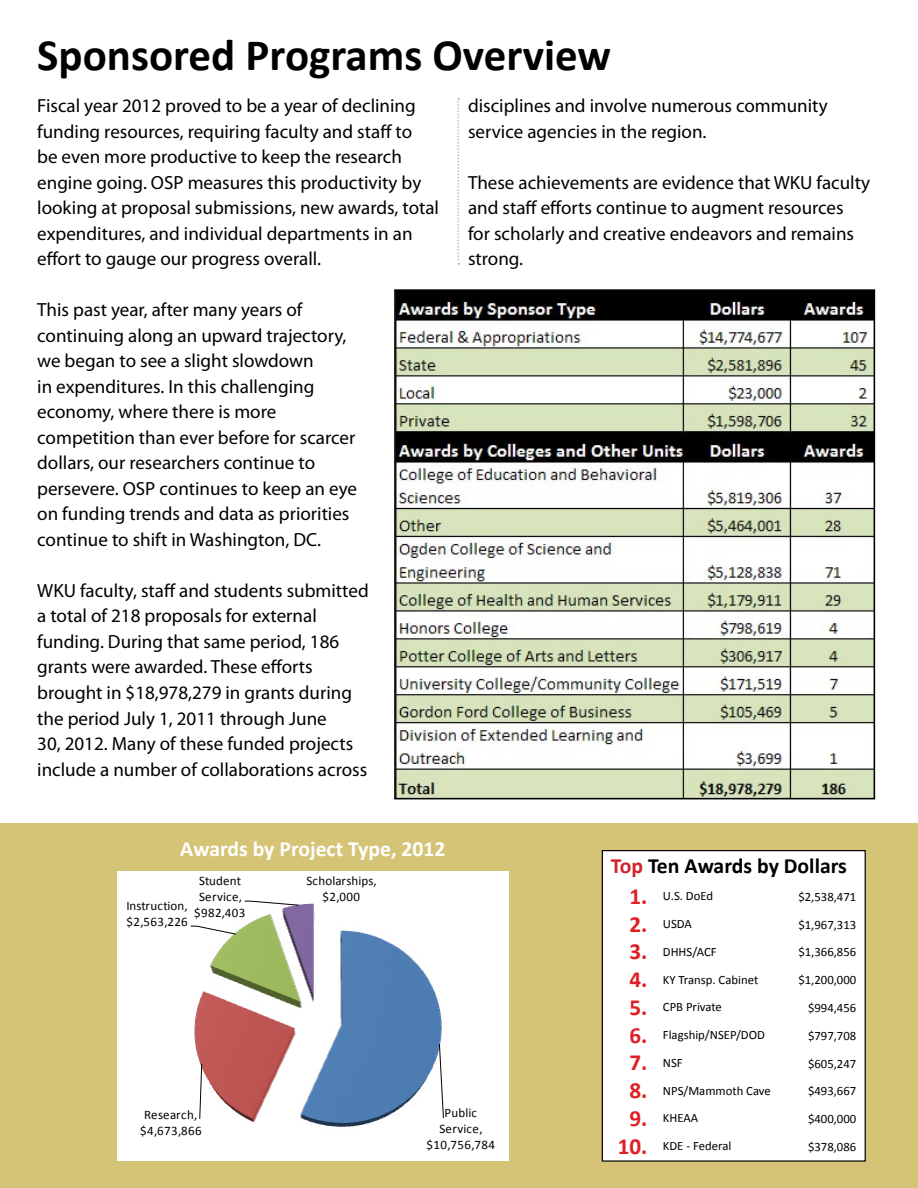
<style>
.page{position:relative;width:918px;height:1188px;background:#fff}
.page>*{position:absolute;margin:0;border:0;box-sizing:border-box;transform-origin:0 0}
.t1{font:700 45px "Calibri";color:#000}
.t2{font:700 23.1px/27.8px "Calibri";color:#de1f26;text-align:center}
.t3{font:700 21.75px "Calibri";color:#fff}
.t4{font:700 21.75px "Calibri";color:#000}
.t5{font:19.05px/25.5px "Myriad Pro";color:#000}
.t6{font:13.05px/16px "Calibri";letter-spacing:.015em;color:#000;text-align:center}
.t7{font:12.75px/27.8px "Calibri";color:#000}
.s1{color:#d2232a}
</style>
<div class="page">
<svg style="left:458px;top:98px;width:1px;height:167px"></svg>
<div style="left:0;top:823px;width:918px;height:365px;background:#d5c476"></div>
<svg style="left:117px;top:871px;width:392px;height:290px;background:#d3d4d9"></svg>
<div style="left:602px;top:850px;width:264px;height:312px;background:#fff;border:1px solid #000101"></div>
<img style="left:397px;top:292px;width:475px;height:504px">
<div style="left:394px;top:289px;width:481px;height:510px;border:2px solid #000"></div>
<h1 class="t1" style="left:37px;top:27px;width:575px">Sponsored Programs Overview</h1>
<p class="t5" style="left:37px;top:93px;width:403px">Fiscal year 2012 proved to be a year of declining funding resources, requiring faculty and staff to<br>be even more productive to keep the research engine going. OSP measures this productivity by looking at proposal submissions, new awards, total expenditures, and individual departments in an effort to gauge our progress overall.</p>
<p class="t5" style="left:37px;top:297px;width:321px">This past year, after many years of continuing along an upward trajectory, we began to see a slight slowdown<br>in expenditures. In this challenging economy, where there is more competition than ever before for scarcer dollars, our researchers continue to persevere. OSP continues to keep an eye on funding trends and data as priorities continue to shift in Washington, DC.</p>
<p class="t5" style="left:37px;top:578px;width:333px">WKU faculty, staff and students submitted a total of 218 proposals for external funding. During that same period, 186 grants were awarded. These efforts brought in $18,978,279 in grants during the period July 1, 2011 through June<br>30, 2012. Many of these funded projects include a number of collaborations across</p>
<p class="t5" style="left:468px;top:93px;width:361px">disciplines and involve numerous community service agencies in the region.</p>
<p class="t5" style="left:468px;top:169px;width:404px">These achievements are evidence that WKU faculty and staff efforts continue to augment resources for scholarly and creative endeavors and remains strong.</p>
<p class="t3" style="left:180px;top:835px;width:267px">Awards by Project Type, 2012</p>
<p class="t6" style="left:194px;top:872px;width:53px">Student<br>Service, $982,403</p>
<p class="t6" style="left:306px;top:872px;width:72px">Scholarships, $2,000</p>
<p class="t6" style="left:126px;top:897px;width:63px;text-align:left">Instruction, $2,563,226</p>
<p class="t6" style="left:140px;top:1106px;width:63px">Research, $4,673,866</p>
<p class="t6" style="left:427px;top:1104px;width:70px">Public<br>Service, $10,756,784</p>
<p class="t4" style="left:611px;top:852px;width:238px"><span class="s1">Top</span> Ten Awards by Dollars</p>
<p class="t2" style="left:618px;top:881px;width:31px">1.<br>2.<br>3.<br>4.<br>5.<br>6.<br>7.<br>8.<br>9.<br>10.</p>
<p class="t7" style="left:663px;top:882px;width:109px">U.S. DoEd<br>USDA<br>DHHS/ACF<br>KY Transp. Cabinet<br>CPB Private<br>Flagship/NSEP/DOD<br>NSF<br>NPS/Mammoth Cave<br>KHEAA<br>KDE - Federal</p>
<p class="t7" style="left:798px;top:882px;width:59px;text-align:right">$2,538,471 $1,967,313 $1,366,856 $1,200,000 $994,456 $797,708 $605,247 $493,667 $400,000 $378,086</p>
</div>
